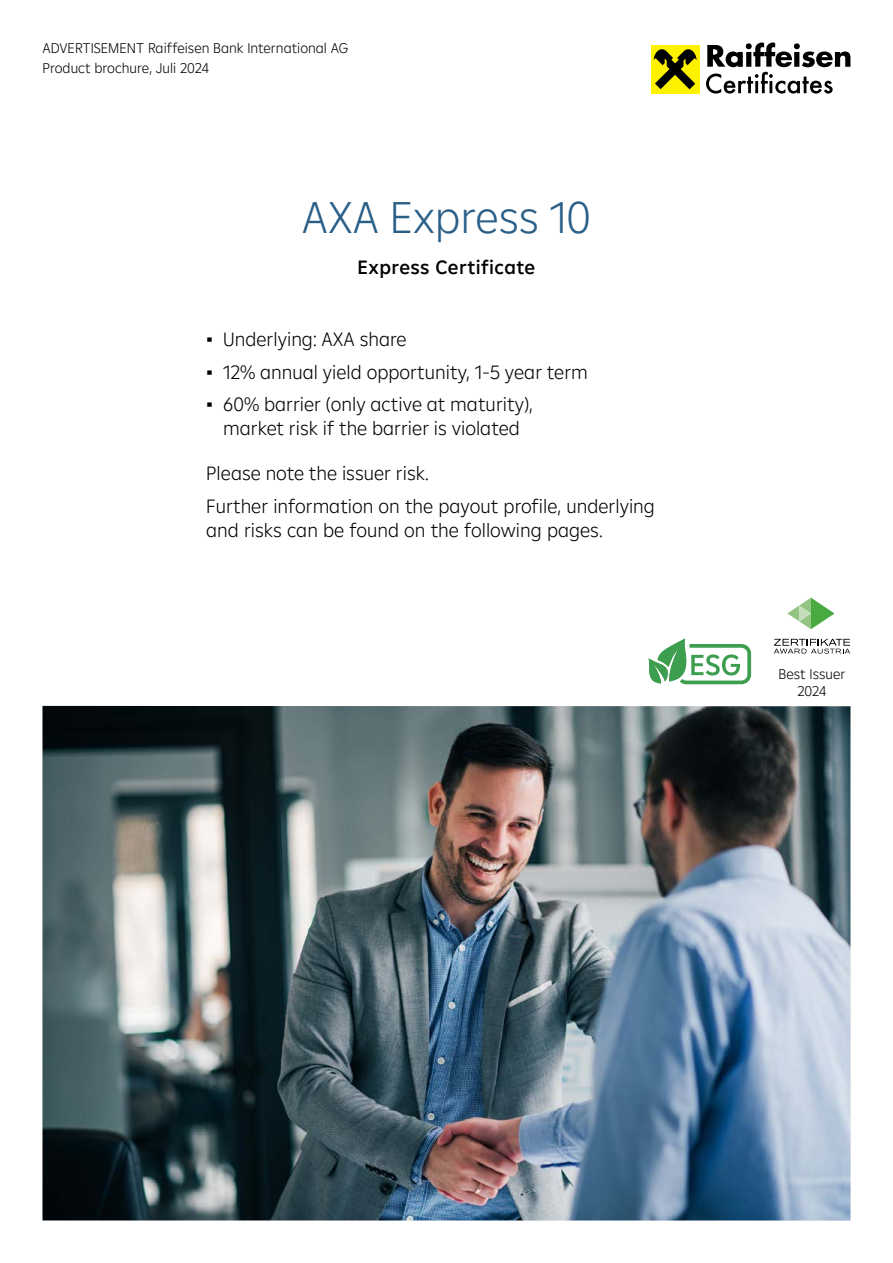
<style>
.page{position:relative;width:893px;height:1263px;background:#fff}
.page>*{position:absolute;margin:0;border:0;box-sizing:border-box;transform-origin:0 0}
.Titel_Blau{font:300 45px "Amalia";color:#2a5f88}
.Fließtext{font:300 19.5px/24px "Amalia";color:#000;text-align:center}
.Bulletpoints_Deckblatt{font:300 19.5px "Amalia";color:#000}
.Deckblatt_-_Produktkategorie{font:500 19.5px "Amalia";letter-spacing:.02em;color:#000}
.Kopfzeile{font:300 14.25px/19.4px "Amalia";color:#000}
.s1{font-family:"Trebuchet MS";font-weight:400}
</style>
<div class="page">
<div style="left:651px;top:45px;width:48px;height:48px;background:#fff200"></div>
<svg style="left:654px;top:49px;width:43px;height:40px"></svg>
<svg style="left:706px;top:43px;width:144px;height:51px"></svg>
<svg style="left:787px;top:598px;width:47px;height:31px"></svg>
<svg style="left:774px;top:639px;width:76px;height:15px"></svg>
<img style="left:43px;top:706px;width:807px;height:514px">
<svg style="left:648px;top:638px;width:104px;height:47px"></svg>
<p class="Kopfzeile" style="left:43px;top:38px;width:307px">ADVERTISEMENT Raiffeisen Bank International AG<br>Product brochure, Juli 2024</p>
<p class="Titel_Blau" style="left:302px;top:188px;width:291px">AXA Express 10</p>
<p class="Deckblatt_-_Produktkategorie" style="left:358px;top:255px;width:179px">Express Certificate</p>
<p class="Fließtext" style="left:206px;top:326px;width:202px"><span class="s1">▪</span> Underlying: AXA share</p>
<p class="Fließtext" style="left:206px;top:359px;width:383px"><span class="s1">▪</span> 12% annual yield opportunity, 1-5 year term</p>
<p class="Fließtext" style="left:206px;top:392px;width:328px"><span class="s1">▪</span> 60% barrier (only active at maturity), market risk if the barrier is violated</p>
<p class="Bulletpoints_Deckblatt" style="left:206px;top:461px;width:224px">Please note the issuer risk.</p>
<p class="Fließtext" style="left:206px;top:493px;width:450px;text-align:left">Further information on the payout profile, underlying and risks can be found on the following pages.</p>
<p class="Kopfzeile" style="left:779px;top:663px;width:68px">Best Issuer</p>
<p class="Kopfzeile" style="left:797px;top:681px;width:31px">2024</p>
</div>
